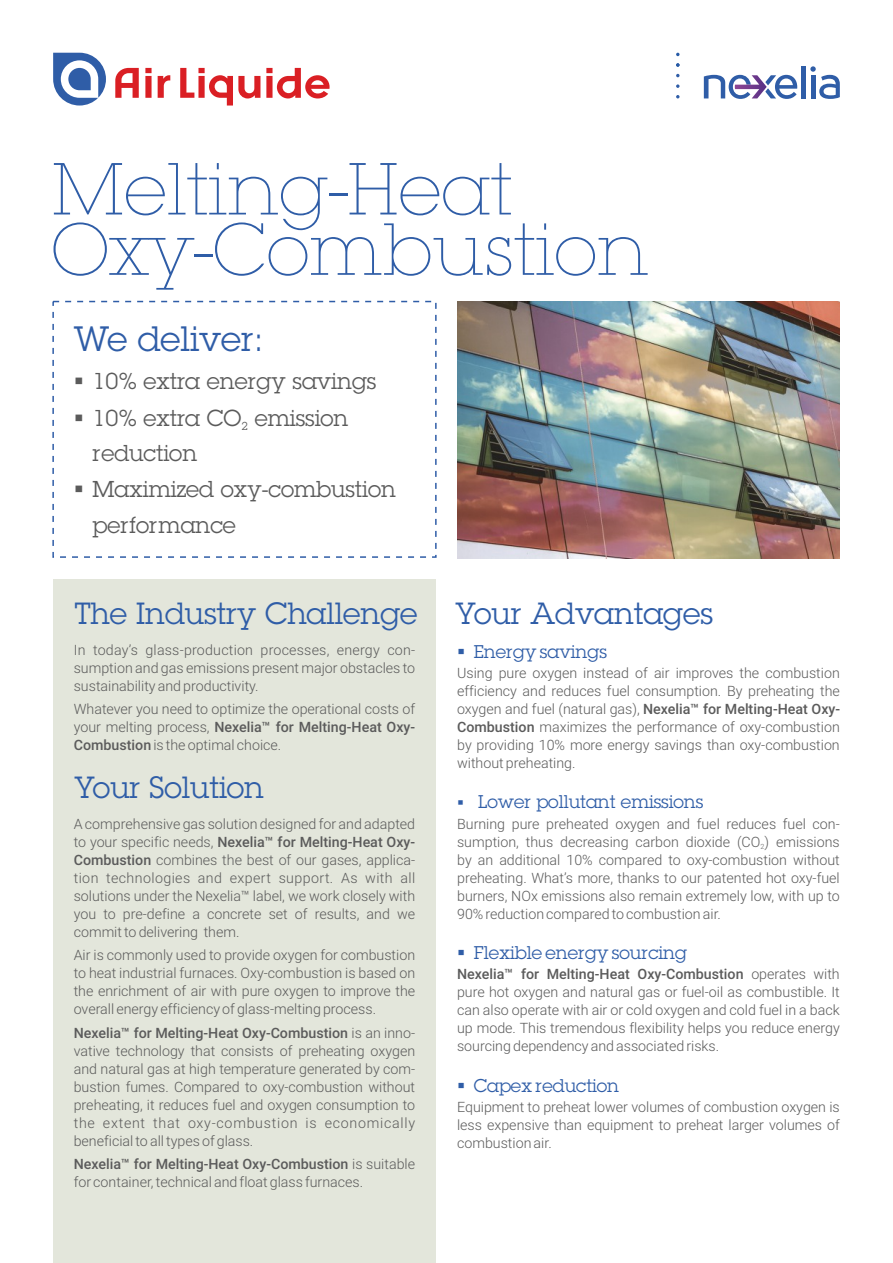
<style>
.page{position:relative;width:893px;height:1263px;background:#fff}
.page>*{position:absolute;margin:0;border:0;box-sizing:border-box;transform-origin:0 0}
.t1{font:200 72px "Lubalin Graph PCS";color:#2f5da7}
.t2{font:34.5px "Lubalin Graph PCS";color:#2f5da7}
.t3{font:30px "Lubalin Graph PCS";color:#2f5da7}
.t4{font:22.5px/35.2px "Lubalin Graph PCS";color:#5b5b5b}
.t5{font:18px "Lubalin Graph PCS";color:#2f5da7}
.t6{font:300 14.25px/18px "Roboto";color:#5b5b5b;text-align:justify}
.t7{font:11.25px "Lubalin Graph PCS";color:#5b5b5b}
.t8{font:300 7.2px "Roboto";color:#5b5b5b}
.s1{font-weight:500}
</style>
<div class="page">
<div style="left:52px;top:301px;width:385px;height:257px;border:1px dashed #2f5da7"></div>
<div style="left:53px;top:579px;width:383px;height:684px;background:#e3e6db"></div>
<img style="left:457px;top:302px;width:383px;height:256px">
<svg style="left:53px;top:53px;width:53px;height:53px"></svg>
<svg style="left:158px;top:75px;width:12px;height:23px"></svg>
<svg style="left:145px;top:68px;width:7px;height:30px"></svg>
<svg style="left:115px;top:68px;width:24px;height:30px"></svg>
<svg style="left:180px;top:68px;width:80px;height:38px"></svg>
<svg style="left:266px;top:68px;width:64px;height:30px"></svg>
<div style="left:801px;top:66px;width:5px;height:32px;background:#2f5da7"></div>
<svg style="left:810px;top:66px;width:30px;height:33px"></svg>
<svg style="left:704px;top:75px;width:93px;height:24px"></svg>
<svg style="left:676px;top:84px;width:3px;height:4px"></svg>
<svg style="left:676px;top:63px;width:3px;height:4px"></svg>
<h1 class="t1" style="left:52px;top:163px;width:461px">Melting-Heat</h1>
<h1 class="t1" style="left:51px;top:223px;width:599px">Oxy-Combustion</h1>
<h2 class="t2" style="left:74px;top:327px;width:192px">We deliver:</h2>
<h3 class="t4" style="left:74px;top:365px;width:304px">▪ 10% extra energy savings</h3>
<h3 class="t4" style="left:74px;top:402px;width:276px">▪ 10% extra CO emission</h3>
<p class="t7" style="left:242px;top:422px;width:8px">2</p>
<h3 class="t4" style="left:93px;top:437px;width:106px">reduction</h3>
<h3 class="t4" style="left:93px;top:474px;width:305px;text-indent:-19px">▪ Maximized oxy-combustion performance</h3>
<h3 class="t3" style="left:74px;top:602px;width:345px">The Industry Challenge</h3>
<h3 class="t3" style="left:456px;top:602px;width:259px">Your Advantages</h3>
<p class="t6" style="left:74px;top:642px;width:343px">In today’s glass-production processes, energy con&shy;sumption and gas emissions present major obstacles to sustainability and productivity.</p>
<p class="t6" style="left:74px;top:701px;width:343px">Whatever you need to optimize the operational costs of your melting process, <span class="s1">Nexelia™ for Melting-Heat Oxy-Combustion</span> is the optimal choice.</p>
<h3 class="t3" style="left:74px;top:777px;width:191px">Your Solution</h3>
<p class="t6" style="left:74px;top:817px;width:343px">A comprehensive gas solution designed for and adapted to your specific needs, <span class="s1">Nexelia™ for Melting-Heat Oxy-Combustion</span> combines the best of our gases, applica&shy;tion technologies and expert support. As with all solutions under the Nexelia™ label, we work closely with you to pre-define a concrete set of results, and we commit to delivering them.</p>
<p class="t6" style="left:74px;top:948px;width:343px">Air is commonly used to provide oxygen for combustion to heat industrial furnaces. Oxy-combustion is based on the enrichment of air with pure oxygen to improve the overall energy efficiency of glass-melting process.</p>
<p class="t6" style="left:74px;top:1025px;width:343px"><span class="s1">Nexelia™ for Melting-Heat Oxy-Combustion</span> is an inno&shy;vative technology that consists of preheating oxygen and natural gas at high temperature generated by com&shy;bustion fumes. Compared to oxy-combustion without preheating, it reduces fuel and oxygen consumption to the extent that oxy-combustion is economically beneficial to all types of glass.</p>
<p class="t6" style="left:74px;top:1156px;width:343px"><span class="s1">Nexelia™ for Melting-Heat Oxy-Combustion</span> is suitable for container, technical and float glass furnaces.</p>
<p class="t5" style="left:457px;top:645px;width:151px">▪ Energy savings</p>
<p class="t6" style="left:457px;top:665px;width:384px">Using pure oxygen instead of air improves the combustion efficiency and reduces fuel consumption. By preheating the oxygen and fuel (natural gas), <span class="s1">Nexelia™ for Melting-Heat Oxy-Combustion</span> maximizes the performance of oxy-combustion by providing 10% more energy savings than oxy-combustion without preheating.</p>
<p class="t5" style="left:457px;top:795px;width:248px">▪ Lower pollutant emissions</p>
<p class="t6" style="left:457px;top:816px;width:384px">Burning pure preheated oxygen and fuel reduces fuel con&shy;sumption, thus decreasing carbon dioxide (CO ) emissions</p>
<p class="t8" style="left:760px;top:844px;width:5px">2</p>
<p class="t6" style="left:457px;top:852px;width:384px">by an additional 10% compared to oxy-combustion without preheating. What’s more, thanks to our patented hot oxy-fuel burners, NOx emissions also remain extremely low, with up to 90% reduction compared to combustion air.</p>
<p class="t5" style="left:457px;top:946px;width:231px">▪ Flexible energy sourcing</p>
<p class="t6" style="left:457px;top:967px;width:384px"><span class="s1">Nexelia™ for Melting-Heat Oxy-Combustion</span> operates with pure hot oxygen and natural gas or fuel-oil as combustible. It can also operate with air or cold oxygen and cold fuel in a back up mode. This tremendous flexibility helps you reduce energy sourcing dependency and associated risks.</p>
<p class="t5" style="left:457px;top:1079px;width:163px">▪ Capex reduction</p>
<p class="t6" style="left:457px;top:1099px;width:384px">Equipment to preheat lower volumes of combustion oxygen is less expensive than equipment to preheat larger volumes of combustion air.</p>
</div>
